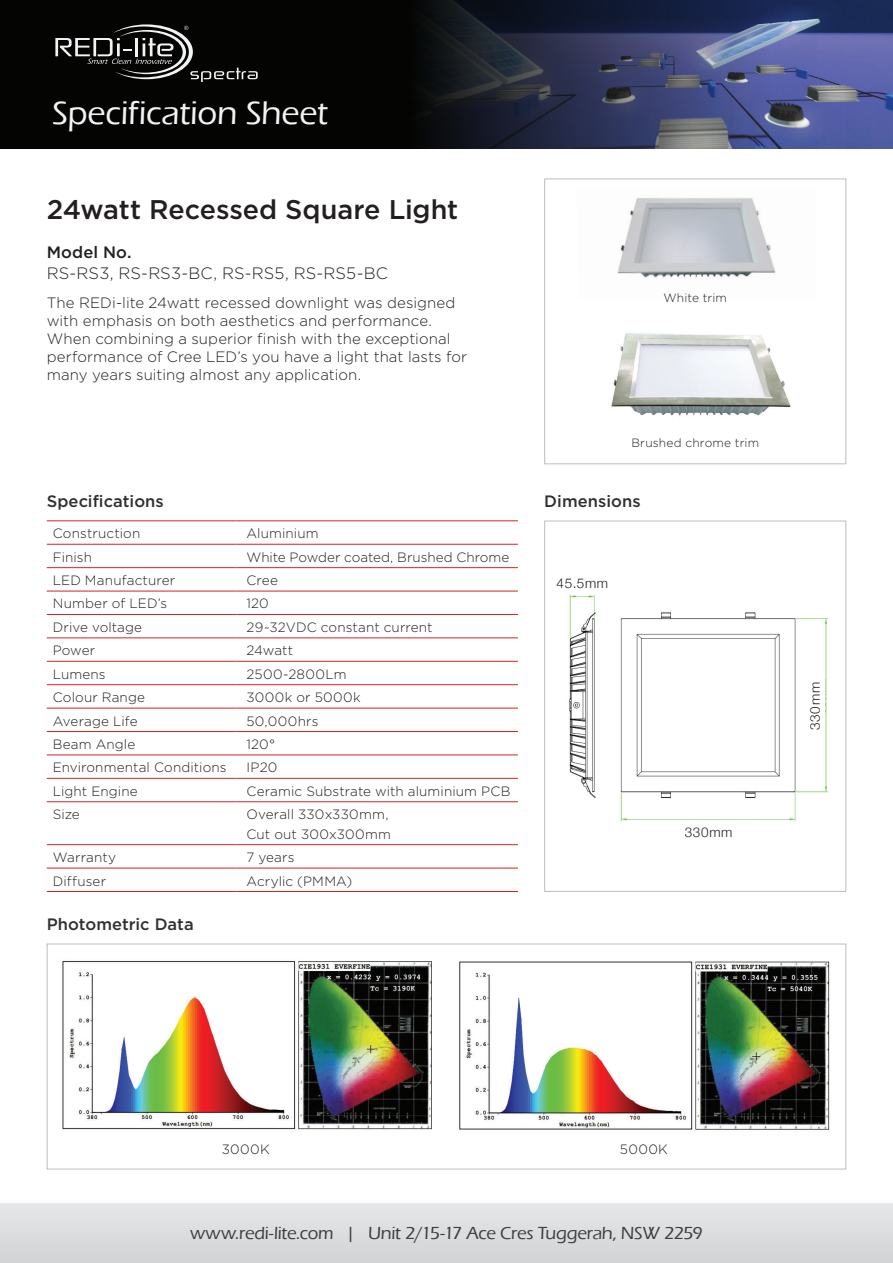
<style>
.page{position:relative;width:893px;height:1263px;background:#fff}
.page>*{position:absolute;margin:0;border:0;box-sizing:border-box;transform-origin:0 0}
.t1{font:500 33.75px "Eras ITC";letter-spacing:-.005em;color:#f2f3f4}
.t2{font:500 27px "Gotham";letter-spacing:-.005em;color:#231f20}
.t3{font:500 18px "Eras ITC";letter-spacing:-.015em;color:#3e3e3f}
.t4{font:500 16.5px "Gotham";letter-spacing:.005em;color:#312f30}
.t5{font:300 16.5px "Gotham";color:#231f20}
.t6{font:500 16.5px "Gotham";letter-spacing:.005em;color:#231f20}
.t7{font:300 15px/18px "Gotham";letter-spacing:.005em;color:#231f20}
.t8{font:300 13.5px/19.5px "Gotham";letter-spacing:.01em;color:#231f20}
.t9{font:300 13.5px "Helvetica Neue";letter-spacing:.05em;color:#231f20}
.t10{font:300 12px "Gotham";letter-spacing:.01em;color:#231f20}
</style>
<div class="page">
<img style="left:816px;top:0;width:77px;height:149px">
<svg style="left:0;top:0;width:816px;height:149px;background:#1d2130"></svg>
<img style="left:611px;top:333px;width:180px;height:83px">
<div style="left:544px;top:179px;width:302px;height:285px;border:1px solid #bcbdc0"></div>
<div style="left:0;top:1203px;width:893px;height:60px;background:#dcdddf"></div>
<div style="left:47px;top:944px;width:799px;height:225px;border:1px solid #bcbdc0"></div>
<svg style="left:47px;top:543px;width:471px;height:325px"></svg>
<hr style="left:47px;top:614px;width:189px;height:1px;background:#d1232a">
<hr style="left:236px;top:614px;width:282px;height:1px;background:#d1232a">
<hr style="left:47px;top:567px;width:189px;height:1px;background:#d1232a">
<hr style="left:236px;top:567px;width:282px;height:1px;background:#d1232a">
<hr style="left:47px;top:591px;width:189px;height:1px;background:#d1232a">
<hr style="left:236px;top:591px;width:282px;height:1px;background:#d1232a">
<hr style="left:47px;top:521px;width:189px;height:1px;background:#d1232a">
<hr style="left:236px;top:521px;width:282px;height:1px;background:#d1232a">
<hr style="left:47px;top:544px;width:189px;height:1px;background:#d1232a">
<hr style="left:236px;top:544px;width:282px;height:1px;background:#d1232a">
<hr style="left:47px;top:638px;width:189px;height:1px;background:#d1232a">
<hr style="left:236px;top:638px;width:282px;height:1px;background:#d1232a">
<hr style="left:47px;top:661px;width:189px;height:1px;background:#d1232a">
<hr style="left:236px;top:661px;width:282px;height:1px;background:#d1232a">
<hr style="left:47px;top:684px;width:189px;height:1px;background:#d1232a">
<hr style="left:236px;top:684px;width:282px;height:1px;background:#d1232a">
<hr style="left:47px;top:708px;width:189px;height:1px;background:#d1232a">
<hr style="left:236px;top:708px;width:282px;height:1px;background:#d1232a">
<hr style="left:47px;top:731px;width:189px;height:1px;background:#d1232a">
<hr style="left:236px;top:731px;width:282px;height:1px;background:#d1232a">
<hr style="left:47px;top:755px;width:189px;height:1px;background:#d1232a">
<hr style="left:236px;top:755px;width:282px;height:1px;background:#d1232a">
<hr style="left:47px;top:778px;width:189px;height:1px;background:#d1232a">
<hr style="left:236px;top:778px;width:282px;height:1px;background:#d1232a">
<hr style="left:47px;top:801px;width:189px;height:1px;background:#d1232a">
<hr style="left:236px;top:801px;width:282px;height:1px;background:#d1232a">
<hr style="left:47px;top:844px;width:189px;height:1px;background:#d1232a">
<hr style="left:236px;top:844px;width:282px;height:1px;background:#d1232a">
<hr style="left:47px;top:868px;width:189px;height:1px;background:#d1232a">
<hr style="left:236px;top:868px;width:282px;height:1px;background:#d1232a">
<hr style="left:47px;top:891px;width:189px;height:1px;background:#d1232a">
<hr style="left:236px;top:891px;width:282px;height:1px;background:#d1232a">
<img style="left:62px;top:961px;width:370px;height:169px">
<img style="left:459px;top:961px;width:371px;height:169px">
<svg style="left:55px;top:24px;width:203px;height:58px;background:#272827"></svg>
<img style="left:617px;top:197px;width:159px;height:81px">
<img style="left:569px;top:596px;width:260px;height:226px">
<div style="left:544px;top:521px;width:302px;height:371px;border:1px solid #bcbdc0"></div>
<svg style="left:569px;top:594px;width:26px;height:2px"></svg>
<div style="left:809px;top:668px;width:16px;height:59px;background:#fff"></div>
<div style="left:691px;top:806px;width:63px;height:13px;background:#fff"></div>
<h1 class="t1" style="left:52px;top:94px;width:277px">Specification Sheet</h1>
<h2 class="t2" style="left:47px;top:194px;width:413px">24watt Recessed Square Light</h2>
<p class="t6" style="left:47px;top:243px;width:86px">Model No.</p>
<p class="t5" style="left:47px;top:264px;width:343px">RS-RS3, RS-RS3-BC, RS-RS5, RS-RS5-BC</p>
<p class="t7" style="left:47px;top:294px;width:422px">The REDi-lite 24watt recessed downlight was designed with emphasis on both aesthetics and performance.<br>When combining a superior finish with the exceptional performance of Cree LED’s you have a light that lasts for many years suiting almost any application.</p>
<p class="t10" style="left:663px;top:291px;width:65px">White trim</p>
<p class="t10" style="left:631px;top:436px;width:129px">Brushed chrome trim</p>
<p class="t4" style="left:47px;top:492px;width:119px">Specifications</p>
<p class="t4" style="left:544px;top:492px;width:98px">Dimensions</p>
<p class="t8" style="left:53px;top:523px;width:89px">Construction</p>
<p class="t8" style="left:246px;top:523px;width:74px">Aluminium</p>
<p class="t8" style="left:53px;top:547px;width:41px">Finish</p>
<p class="t8" style="left:246px;top:547px;width:264px">White Powder coated, Brushed Chrome</p>
<p class="t8" style="left:53px;top:570px;width:124px">LED Manufacturer</p>
<p class="t8" style="left:246px;top:570px;width:33px">Cree</p>
<p class="t8" style="left:53px;top:594px;width:116px">Number of LED’s</p>
<p class="t8" style="left:246px;top:594px;width:24px">120</p>
<p class="t8" style="left:53px;top:617px;width:91px">Drive voltage</p>
<p class="t8" style="left:246px;top:617px;width:188px">29~32VDC constant current</p>
<p class="t8" style="left:53px;top:641px;width:44px">Power</p>
<p class="t8" style="left:246px;top:641px;width:48px">24watt</p>
<p class="t8" style="left:53px;top:664px;width:54px">Lumens</p>
<p class="t8" style="left:246px;top:664px;width:102px">2500-2800Lm</p>
<p class="t8" style="left:53px;top:687px;width:94px">Colour Range</p>
<p class="t8" style="left:246px;top:687px;width:116px">3000k or 5000k</p>
<p class="t8" style="left:53px;top:711px;width:86px">Average Life</p>
<p class="t8" style="left:246px;top:711px;width:73px">50,000hrs</p>
<p class="t8" style="left:53px;top:734px;width:84px">Beam Angle</p>
<p class="t8" style="left:246px;top:734px;width:30px">120°</p>
<p class="t8" style="left:53px;top:758px;width:175px">Environmental Conditions</p>
<p class="t8" style="left:246px;top:758px;width:33px">IP20</p>
<p class="t8" style="left:53px;top:781px;width:86px">Light Engine</p>
<p class="t8" style="left:246px;top:781px;width:265px">Ceramic Substrate with aluminium PCB</p>
<p class="t8" style="left:53px;top:804px;width:29px">Size</p>
<p class="t8" style="left:246px;top:804px;width:146px">Overall 330x330mm,<br>Cut out 300x300mm</p>
<p class="t8" style="left:53px;top:847px;width:65px">Warranty</p>
<p class="t8" style="left:246px;top:847px;width:49px">7 years</p>
<p class="t8" style="left:53px;top:871px;width:55px">Diffuser</p>
<p class="t8" style="left:246px;top:871px;width:107px">Acrylic (PMMA)</p>
<p class="t4" style="left:47px;top:915px;width:149px">Photometric Data</p>
<p class="t9" style="left:558px;top:573px;width:53px">45.5mm</p>
<p class="t9" style="left:685px;top:821px;width:49px">330mm</p>
<p class="t9" style="left:804px;top:730px;width:49px;rotate:-90deg">330mm</p>
<p class="t8" style="left:222px;top:1139px;width:50px">3000K</p>
<p class="t8" style="left:620px;top:1139px;width:50px">5000K</p>
<h3 class="t3" style="left:190px;top:1223px;width:514px">www.redi-lite.com | Unit 2/15-17 Ace Cres Tuggerah, NSW 2259</h3>
</div>
